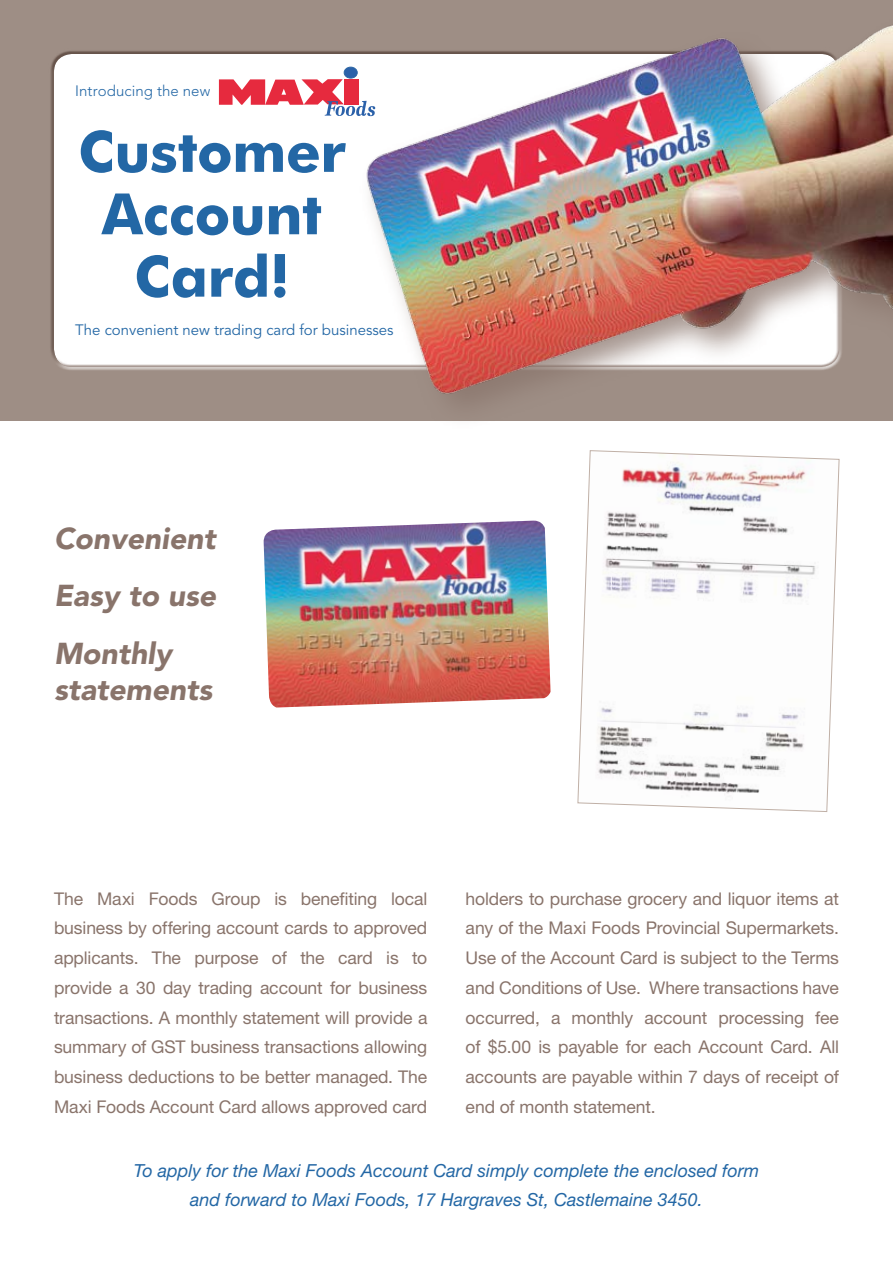
<style>
.page{position:relative;width:893px;height:1263px;background:#fff}
.page>*{position:absolute;margin:0;border:0;box-sizing:border-box;transform-origin:0 0}
.t1{font:700 57px/62.4px "Futura BT";letter-spacing:-.005em;color:#2367a5;text-align:center}
.t2{font:italic 900 30px/57.3px "Avenir";color:#89746b;text-align:justify}
.t3{font:italic 18px/29.7px "Helvetica Neue";color:#2367a5;text-align:center}
.t4{font:17.55px/29.7px "Helvetica Neue";letter-spacing:-.01em;color:#89746b;text-align:justify}
.t5{font:15px "Avenir";color:#2367a5}
.t6{font:300 15px "Avenir";letter-spacing:.005em;color:#2367a5}
</style>
<div class="page">
<div style="left:0;top:0;width:893px;height:421px;background:#9e8e85"></div>
<div style="left:44px;top:43px;width:807px;height:335px;background:#89746b;opacity:.75"></div>
<svg style="left:216px;top:75px;width:107px;height:48px;background:#f5abb2"></svg>
<img style="left:263px;top:521px;width:288px;height:186px">
<svg style="left:577px;top:516px;width:261px;height:296px"></svg>
<div style="left:357px;top:15px;width:536px;height:501px;background:#89746b;opacity:.75"></div>
<img style="left:323px;top:15px;width:570px;height:429px">
<p class="t6" style="left:75px;top:82px;width:137px">Introducing the new</p>
<h1 class="t1" style="left:78px;top:120px;width:269px">Customer<br>Account<br>Card!</h1>
<p class="t5" style="left:75px;top:321px;width:320px">The convenient new trading card for businesses</p>
<h2 class="t2" style="left:54px;top:510px;width:164px">Convenient Easy to use Monthly</h2>
<h2 class="t2" style="left:54px;top:660px;width:160px">statements</h2>
<p class="t4" style="left:54px;top:883px;width:375px">The Maxi Foods Group is benefiting local business by offering account cards to approved applicants. The purpose of the card is to provide a 30 day trading account for business transactions. A monthly statement will provide a summary of GST business transactions allowing business deductions to be better managed. The Maxi Foods Account Card allows approved card</p>
<p class="t4" style="left:466px;top:883px;width:375px">holders to purchase grocery and liquor items at any of the Maxi Foods Provincial Supermarkets.<br>Use of the Account Card is subject to the Terms and Conditions of Use. Where transactions have occurred, a monthly account processing fee of $5.00 is payable for each Account Card. All accounts are payable within 7 days of receipt of end of month statement.</p>
<p class="t3" style="left:134px;top:1155px;width:627px">To apply for the Maxi Foods Account Card simply complete the enclosed form and forward to Maxi Foods, 17 Hargraves St, Castlemaine 3450.</p>
</div>
